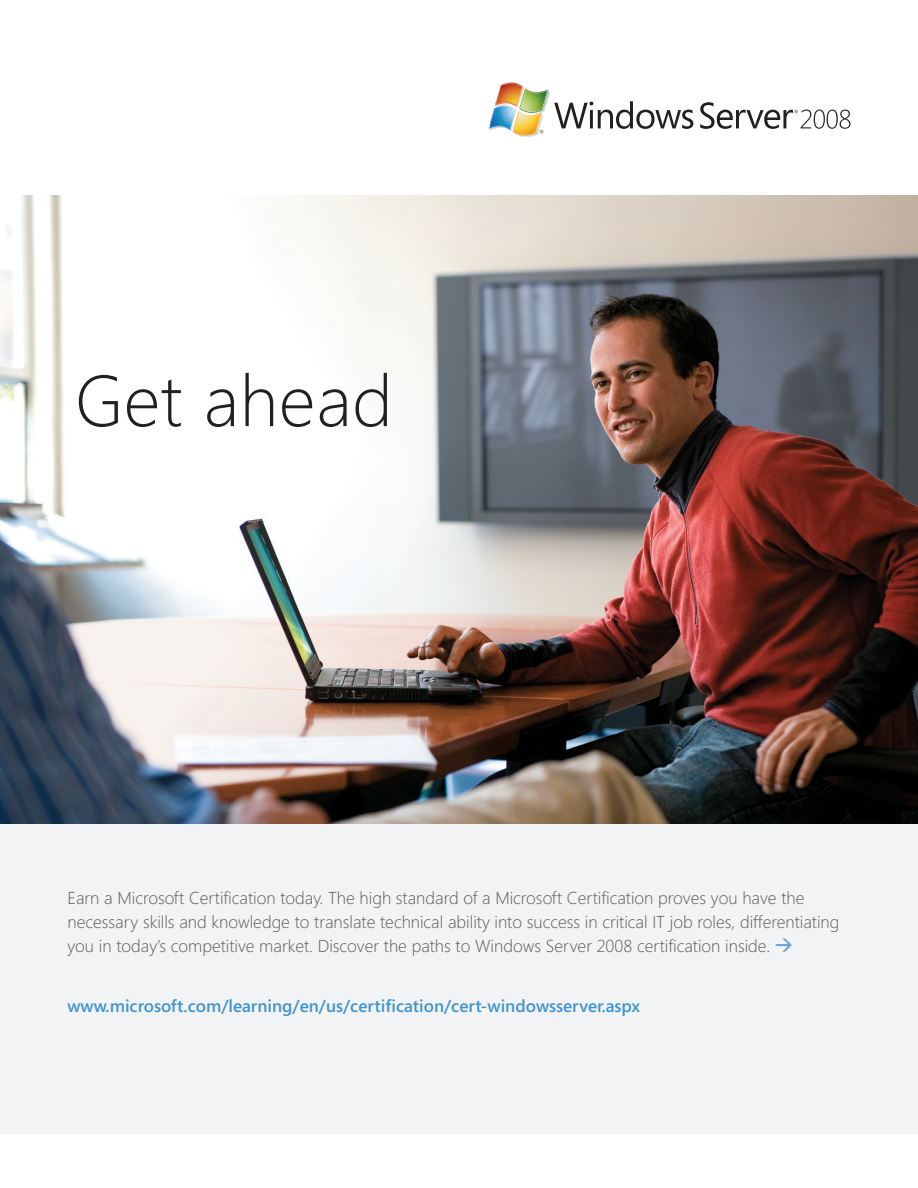
<style>
.page{position:relative;width:918px;height:1188px;background:#fff}
.page>*{position:absolute;margin:0;border:0;box-sizing:border-box;transform-origin:0 0}
.t1{font:300 72px "Segoe";letter-spacing:.01em;color:#231f20}
.t2{font:300 17.25px/24px "Segoe";color:#57585a}
.t3{font:600 17.25px "Segoe";color:#4194d0}
.s1{font-family:"DIN";font-weight:700;color:#6ba5d8}
</style>
<div class="page">
<div style="left:0;top:823px;width:918px;height:311px;background:#f2f3f4"></div>
<img style="left:0;top:196px;width:918px;height:627px">
<svg style="left:700px;top:102px;width:151px;height:27px"></svg>
<svg style="left:488px;top:82px;width:205px;height:55px"></svg>
<h1 class="t1" style="left:75px;top:351px;width:319px">Get ahead</h1>
<p class="t2" style="left:68px;top:885px;width:773px">Earn a Microsoft Certification today. The high standard of a Microsoft Certification proves you have the necessary skills and knowledge to translate technical ability into success in critical IT job roles, differentiating you in today’s competitive market. Discover the paths to Windows Server 2008 certification inside. <span class="s1">&gt;</span></p>
<p class="t3" style="left:68px;top:994px;width:574px">www.microsoft.com/learning/en/us/certification/cert-windowsserver.aspx</p>
</div>
